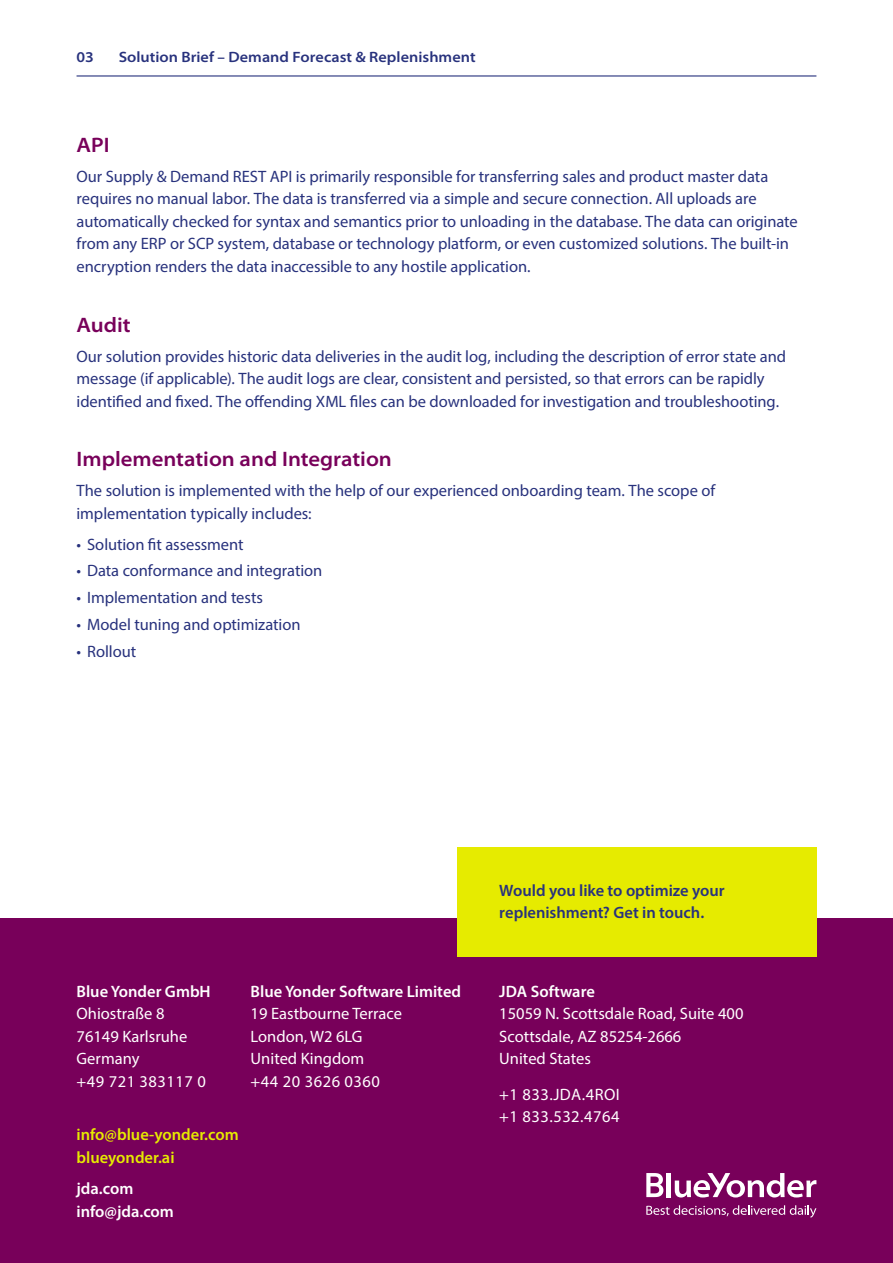
<style>
.page{position:relative;width:893px;height:1263px;background:#fff}
.page>*{position:absolute;margin:0;border:0;box-sizing:border-box;transform-origin:0 0}
.t1{font:600 semi-expanded 21px "Myriad Pro";color:#78005a}
.t2{font:16.5px/22.5px "Myriad Pro";letter-spacing:-.005em;color:#28327d}
.t3{font:16.5px/22.5px "Myriad Pro";color:#fff}
.t4{font:600 16.5px/22.5px "Myriad Pro";color:#fff}
.t5{font:600 16.5px/22.5px "Myriad Pro";letter-spacing:-.005em;color:#28327d}
.t6{font:600 16.5px/22.5px "Myriad Pro";color:#e6eb00}
.t7{font:16.5px/22.5px "Myriad Pro";letter-spacing:.03em;color:#fff}
.t8{font:600 semi-expanded 15px "Myriad Pro";letter-spacing:.005em;color:#28327d}
</style>
<div class="page">
<hr style="left:77px;top:75px;width:739px;height:2px;background:#28327d">
<div style="left:0;top:918px;width:893px;height:345px;background:#78005a"></div>
<div style="left:457px;top:847px;width:359px;height:110px;background:#e6eb00"></div>
<svg style="left:646px;top:1205px;width:170px;height:12px"></svg>
<svg style="left:675px;top:1173px;width:141px;height:24px"></svg>
<div style="left:666px;top:1173px;width:5px;height:24px;background:#fff"></div>
<svg style="left:646px;top:1173px;width:17px;height:24px"></svg>
<p class="t8" style="left:77px;top:49px;width:19px">03</p>
<p class="t8" style="left:119px;top:49px;width:358px">Solution Brief – Demand Forecast &amp; Replenishment</p>
<p class="t1" style="left:77px;top:133px;width:35px">API</p>
<p class="t2" style="left:77px;top:165px;width:723px">Our Supply &amp; Demand REST API is primarily responsible for transferring sales and product master data requires no manual labor. The data is transferred via a simple and secure connection. All uploads are automatically checked for syntax and semantics prior to unloading in the database. The data can originate from any ERP or SCP system, database or technology platform, or even customized solutions. The built-in encryption renders the data inaccessible to any hostile application.</p>
<p class="t1" style="left:77px;top:313px;width:56px">Audit</p>
<p class="t2" style="left:77px;top:344px;width:711px">Our solution provides historic data deliveries in the audit log, including the description of error state and message (if applicable). The audit logs are clear, consistent and persisted, so that errors can be rapidly identified and fixed. The offending XML files can be downloaded for investigation and troubleshooting.</p>
<p class="t1" style="left:77px;top:447px;width:317px">Implementation and Integration</p>
<p class="t2" style="left:77px;top:479px;width:640px">The solution is implemented with the help of our experienced onboarding team. The scope of implementation typically includes:</p>
<p class="t2" style="left:77px;top:533px;width:169px">• Solution fit assessment</p>
<p class="t2" style="left:77px;top:559px;width:247px">• Data conformance and integration</p>
<p class="t2" style="left:77px;top:586px;width:188px">• Implementation and tests</p>
<p class="t2" style="left:77px;top:613px;width:226px">• Model tuning and optimization</p>
<p class="t2" style="left:77px;top:640px;width:61px">• Rollout</p>
<p class="t4" style="left:77px;top:980px;width:136px">Blue Yonder GmbH</p>
<p class="t3" style="left:77px;top:1002px;width:131px">Ohiostraße 8<br>76149 Karlsruhe<br>Germany<br>+49 721 383117 0</p>
<p class="t4" style="left:251px;top:980px;width:212px">Blue Yonder Software Limited</p>
<p class="t3" style="left:251px;top:1002px;width:153px">19 Eastbourne Terrace<br>London, W2 6LG<br>United Kingdom<br>+44 20 3626 0360</p>
<p class="t6" style="left:77px;top:1123px;width:164px">info@blue-yonder.com blueyonder.ai</p>
<p class="t4" style="left:77px;top:1177px;width:99px">jda.com info@jda.com</p>
<p class="t5" style="left:499px;top:879px;width:227px">Would you like to optimize your replenishment? Get in touch.</p>
<p class="t4" style="left:499px;top:979px;width:97px">JDA Software</p>
<p class="t3" style="left:499px;top:1002px;width:246px">15059 N. Scottsdale Road, Suite 400<br>Scottsdale, AZ 85254-2666<br>United States</p>
<p class="t7" style="left:499px;top:1082px;width:122px">+1 833.JDA.4ROI +1 833.532.4764</p>
</div>
